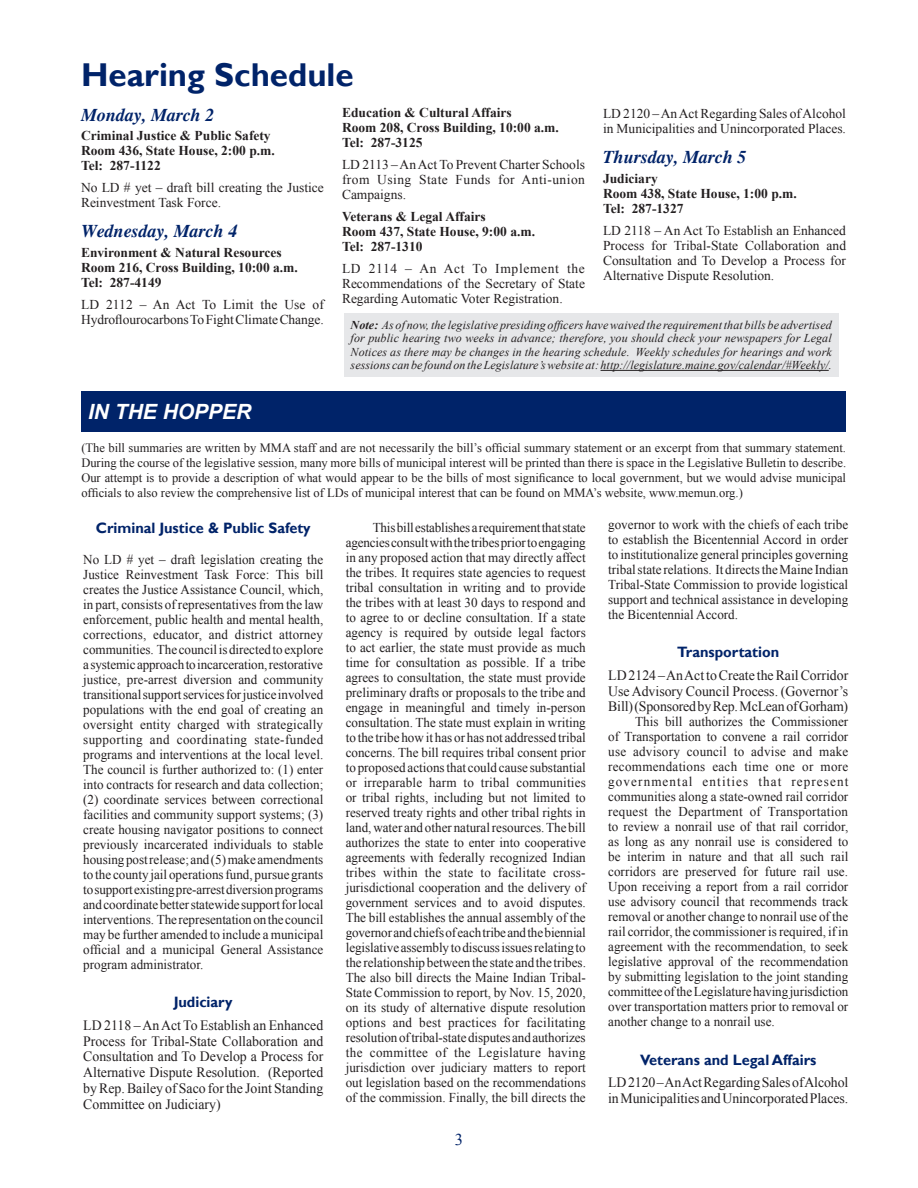
<style>
.page{position:relative;width:918px;height:1188px;background:#fff}
.page>*{position:absolute;margin:0;border:0;box-sizing:border-box;transform-origin:0 0}
.Headline_--_JAZZY-BU{font:700 33px "Gill Sans";color:#002369}
.hop_subhead_JAZZY-PA{font:italic 700 21px "Arial";color:#fff}
.Hearing_Date{font:italic 700 18px "Times";color:#002369}
.t1{font:16.5px "Times New Roman";color:#002369}
.hop_subhead_JAZZY-PA-2{font:700 15px "Gill Sans";color:#002369}
.hop_text{font:14.25px/15.8px "Times New Roman";letter-spacing:-.005em;color:#231f20;text-align:justify}
.hop_explan{font:13.5px/15px "Times New Roman";color:#231f20;text-align:justify}
.Hearing_Body_Text{font:13.5px/15px "Times New Roman";color:#231f20}
.Hearing_Place{font:700 13.5px "Times New Roman";color:#231f20}
.Hearing_Body_Text-2{font:700 13.5px "Times New Roman";color:#231f20}
.hop_text-2{font:12.75px/15px "Times New Roman";color:#231f20;text-align:justify}
.hop_text-3{font:italic 12px/13.5px "Times New Roman";letter-spacing:.005em;color:#231f20;text-align:justify}
.s1{font-weight:700}
</style>
<div class="page">
<div style="left:344px;top:313px;width:494px;height:64px;background:#e6e7e9"></div>
<hr style="left:601px;top:370px;width:228px;height:1px;background:#231f20">
<div style="left:81px;top:392px;width:765px;height:40px;background:#002369"></div>
<p class="Headline_--_JAZZY-BU" style="left:81px;top:55px;width:274px">Hearing Schedule</p>
<p class="Hearing_Date" style="left:81px;top:104px;width:135px">Monday, March 2</p>
<p class="Hearing_Place" style="left:81px;top:126px;width:191px">Criminal Justice &amp; Public Safety</p>
<p class="Hearing_Place" style="left:81px;top:141px;width:195px">Room 436, State House, 2:00 p.m.</p>
<p class="Hearing_Place" style="left:81px;top:156px;width:81px">Tel: 287-1122</p>
<p class="Hearing_Body_Text" style="left:81px;top:180px;width:244px">No LD # yet – draft bill creating the Justice<br>Reinvestment Task Force.</p>
<p class="Hearing_Date" style="left:81px;top:221px;width:158px">Wednesday, March 4</p>
<p class="Hearing_Place" style="left:81px;top:243px;width:202px">Environment &amp; Natural Resources</p>
<p class="Hearing_Place" style="left:81px;top:258px;width:218px">Room 216, Cross Building, 10:00 a.m.</p>
<p class="Hearing_Place" style="left:81px;top:273px;width:82px">Tel: 287-4149</p>
<p class="Hearing_Body_Text" style="left:81px;top:296px;width:244px">LD 2112 – An Act To Limit the Use of<br>Hydroflourocarbons To Fight Climate Change.</p>
<p class="Hearing_Body_Text-2" style="left:342px;top:104px;width:171px">Education &amp; Cultural Affairs</p>
<p class="Hearing_Place" style="left:342px;top:119px;width:218px">Room 208, Cross Building, 10:00 a.m.</p>
<p class="Hearing_Place" style="left:342px;top:134px;width:82px">Tel: 287-3125</p>
<p class="Hearing_Body_Text" style="left:342px;top:157px;width:245px;text-align:justify">LD 2113 – An Act To Prevent Charter Schools from Using State Funds for Anti-union Campaigns.</p>
<p class="Hearing_Body_Text-2" style="left:342px;top:207px;width:145px">Veterans &amp; Legal Affairs</p>
<p class="Hearing_Place" style="left:342px;top:222px;width:195px">Room 437, State House, 9:00 a.m.</p>
<p class="Hearing_Place" style="left:342px;top:237px;width:82px">Tel: 287-1310</p>
<p class="Hearing_Body_Text" style="left:342px;top:260px;width:245px;text-align:justify">LD 2114 – An Act To Implement the Recommendations of the Secretary of State Regarding Automatic Voter Registration.</p>
<p class="Hearing_Body_Text" style="left:603px;top:105px;width:245px">LD 2120 – An Act Regarding Sales of Alcohol in Municipalities and Unincorporated Places.</p>
<p class="Hearing_Date" style="left:603px;top:147px;width:145px">Thursday, March 5</p>
<p class="Hearing_Place" style="left:603px;top:169px;width:56px">Judiciary</p>
<p class="Hearing_Place" style="left:603px;top:184px;width:195px">Room 438, State House, 1:00 p.m.</p>
<p class="Hearing_Place" style="left:603px;top:199px;width:82px">Tel: 287-1327</p>
<p class="Hearing_Body_Text" style="left:603px;top:222px;width:245px;text-align:justify">LD 2118 – An Act To Establish an Enhanced Process for Tribal-State Collaboration and Consultation and To Develop a Process for Alternative Dispute Resolution.</p>
<p class="hop_text-3" style="left:351px;top:318px;width:483px"><span class="s1">Note:</span> As of now, the legislative presiding officers have waived the requirement that bills be advertised for public hearing two weeks in advance; therefore, you should check your newspapers for Legal Notices as there may be changes in the hearing schedule. Weekly schedules for hearings and work sessions can be found on the Legislature’s website at: http://legislature.maine.gov/calendar/#Weekly/.</p>
<p class="hop_subhead_JAZZY-PA" style="left:88px;top:398px;width:165px">IN THE HOPPER</p>
<p class="hop_text-2" style="left:81px;top:440px;width:766px">(The bill summaries are written by MMA staff and are not necessarily the bill’s official summary statement or an excerpt from that summary statement.<br>During the course of the legislative session, many more bills of municipal interest will be printed than there is space in the Legislative Bulletin to describe.<br>Our attempt is to provide a description of what would appear to be the bills of most significance to local government, but we would advise municipal officials to also review the comprehensive list of LDs of municipal interest that can be found on MMA’s website, www.memun.org.)</p>
<p class="hop_subhead_JAZZY-PA-2" style="left:96px;top:519px;width:216px">Criminal Justice &amp; Public Safety</p>
<p class="hop_explan" style="left:83px;top:552px;width:242px">No LD # yet – draft legislation creating the Justice Reinvestment Task Force: This bill creates the Justice Assistance Council, which, in part, consists of representatives from the law enforcement, public health and mental health, corrections, educator, and district attorney communities. The council is directed to explore a systemic approach to incarceration, restorative justice, pre-arrest diversion and community transitional support services for justice involved populations with the end goal of creating an oversight entity charged with strategically supporting and coordinating state-funded programs and interventions at the local level.<br>The council is further authorized to: (1) enter into contracts for research and data collection; (2) coordinate services between correctional facilities and community support systems; (3) create housing navigator positions to connect previously incarcerated individuals to stable housing post release; and (5) make amendments to the county jail operations fund, pursue grants to support existing pre-arrest diversion programs and coordinate better statewide support for local interventions. The representation on the council may be further amended to include a municipal official and a municipal General Assistance program administrator.</p>
<p class="hop_subhead_JAZZY-PA-2" style="left:174px;top:993px;width:60px">Judiciary</p>
<p class="hop_text" style="left:83px;top:1017px;width:242px">LD 2118 – An Act To Establish an Enhanced Process for Tribal-State Collaboration and Consultation and To Develop a Process for Alternative Dispute Resolution. (Reported by Rep. Bailey of Saco for the Joint Standing Committee on Judiciary)</p>
<p class="hop_explan" style="left:346px;top:520px;width:242px;text-indent:27px">This bill establishes a requirement that state agencies consult with the tribes prior to engaging in any proposed action that may directly affect the tribes. It requires state agencies to request tribal consultation in writing and to provide the tribes with at least 30 days to respond and to agree to or decline consultation. If a state agency is required by outside legal factors to act earlier, the state must provide as much time for consultation as possible. If a tribe agrees to consultation, the state must provide preliminary drafts or proposals to the tribe and engage in meaningful and timely in-person consultation. The state must explain in writing to the tribe how it has or has not addressed tribal concerns. The bill requires tribal consent prior to proposed actions that could cause substantial or irreparable harm to tribal communities or tribal rights, including but not limited to reserved treaty rights and other tribal rights in land, water and other natural resources. The bill authorizes the state to enter into cooperative agreements with federally recognized Indian tribes within the state to facilitate cross&shy;jurisdictional cooperation and the delivery of government services and to avoid disputes.<br>The bill establishes the annual assembly of the governor and chiefs of each tribe and the biennial legislative assembly to discuss issues relating to the relationship between the state and the tribes.<br>The also bill directs the Maine Indian Tribal-State Commission to report, by Nov. 15, 2020, on its study of alternative dispute resolution options and best practices for facilitating resolution of tribal-state disputes and authorizes the committee of the Legislature having jurisdiction over judiciary matters to report out legislation based on the recommendations of the commission. Finally, the bill directs the</p>
<p class="hop_explan" style="left:608px;top:517px;width:242px">governor to work with the chiefs of each tribe to establish the Bicentennial Accord in order to institutionalize general principles governing tribal state relations. It directs the Maine Indian Tribal-State Commission to provide logistical support and technical assistance in developing the Bicentennial Accord.</p>
<p class="hop_subhead_JAZZY-PA-2" style="left:677px;top:643px;width:104px">Transportation</p>
<p class="hop_text" style="left:608px;top:667px;width:242px">LD 2124 – An Act to Create the Rail Corridor Use Advisory Council Process. (Governor’s Bill) (Sponsored by Rep. McLean of Gorham)</p>
<p class="hop_explan" style="left:608px;top:714px;width:242px;text-indent:27px">This bill authorizes the Commissioner of Transportation to convene a rail corridor use advisory council to advise and make recommendations each time one or more governmental entities that represent communities along a state-owned rail corridor request the Department of Transportation to review a nonrail use of that rail corridor, as long as any nonrail use is considered to be interim in nature and that all such rail corridors are preserved for future rail use.<br>Upon receiving a report from a rail corridor use advisory council that recommends track removal or another change to nonrail use of the rail corridor, the commissioner is required, if in agreement with the recommendation, to seek legislative approval of the recommendation by submitting legislation to the joint standing committee of the Legislature having jurisdiction over transportation matters prior to removal or another change to a nonrail use.</p>
<p class="hop_subhead_JAZZY-PA-2" style="left:640px;top:1051px;width:178px">Veterans and Legal Affairs</p>
<p class="hop_text" style="left:608px;top:1074px;width:242px">LD 2120 – An Act Regarding Sales of Alcohol in Municipalities and Unincorporated Places.</p>
<p class="t1" style="left:455px;top:1129px;width:10px">3</p>
</div>
